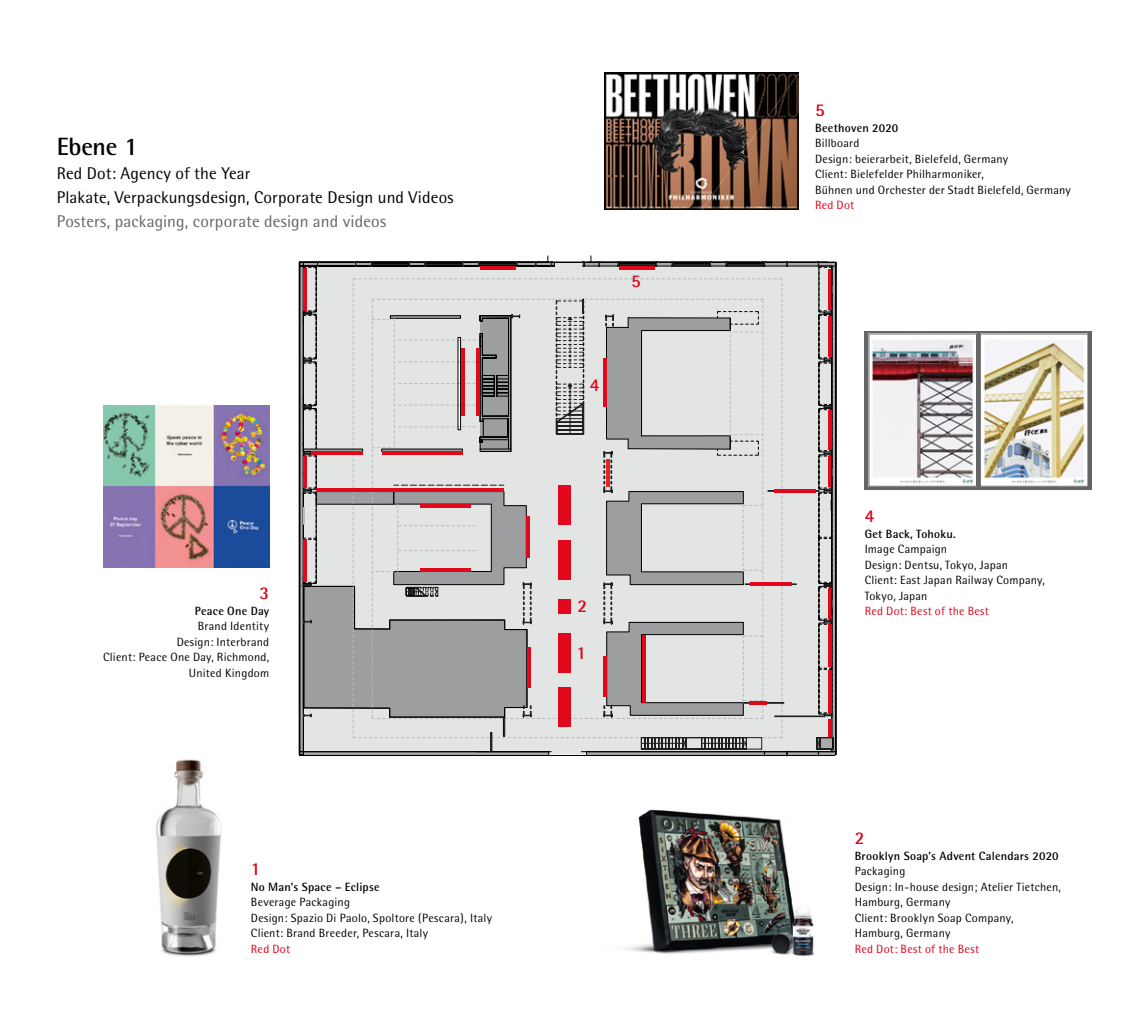
<style>
.page{position:relative;width:1134px;height:1021px;background:#fff}
.page>*{position:absolute;margin:0;border:0;box-sizing:border-box;transform-origin:0 0}
.t1{font:700 25px "Rotis Semi Sans";letter-spacing:-.01em;color:#000}
.t2{font:700 18px "Rotis Semi Sans";color:#e2001a}
.t3{font:17px "Rotis Semi Sans";letter-spacing:.01em;color:#000}
.t4{font:17px "Rotis Semi Sans";letter-spacing:.01em;color:#646567}
.t5{font:12px/15.6px "Rotis Semi Sans";letter-spacing:.02em;color:#000}
.t6{font:700 12px "Rotis Semi Sans";letter-spacing:.02em;color:#000}
.t7{font:12px "Rotis Semi Sans";letter-spacing:.03em;color:#e2001a}
</style>
<div class="page">
<img style="left:156px;top:759px;width:65px;height:197px">
<img style="left:104px;top:405px;width:165px;height:162px">
<img style="left:626px;top:730px;width:211px;height:226px">
<svg style="left:303px;top:256px;width:533px;height:505px;background:#cac5c5"></svg>
<hr style="left:303px;top:456px;width:4px;height:32px;background:#e1081c">
<hr style="left:311px;top:451px;width:52px;height:4px;background:#e1081c">
<img style="left:605px;top:72px;width:193px;height:137px">
<svg style="left:865px;top:331px;width:227px;height:158px;background:#8e8f91"></svg>
<img style="left:870px;top:335px;width:105px;height:149px">
<img style="left:982px;top:335px;width:104px;height:149px">
<p class="t1" style="left:57px;top:131px;width:83px">Ebene 1</p>
<p class="t3" style="left:57px;top:163px;width:195px">Red Dot: Agency of the Year</p>
<p class="t3" style="left:57px;top:187px;width:398px">Plakate, Verpackungsdesign, Corporate Design und Videos</p>
<p class="t4" style="left:57px;top:211px;width:331px">Posters, packaging, corporate design and videos</p>
<p class="t2" style="left:260px;top:582px;width:11px">3</p>
<p class="t6" style="left:195px;top:603px;width:76px">Peace One Day</p>
<p class="t5" style="left:198px;top:618px;width:73px">Brand Identity</p>
<p class="t5" style="left:177px;top:634px;width:94px">Design: Interbrand</p>
<p class="t5" style="left:103px;top:649px;width:168px">Client: Peace One Day, Richmond,</p>
<p class="t5" style="left:189px;top:665px;width:82px">United Kingdom</p>
<p class="t2" style="left:251px;top:858px;width:11px">1</p>
<p class="t6" style="left:251px;top:879px;width:130px">No Man’s Space – Eclipse</p>
<p class="t5" style="left:251px;top:894px;width:101px">Beverage Packaging</p>
<p class="t5" style="left:251px;top:909px;width:243px">Design: Spazio Di Paolo, Spoltore (Pescara), Italy</p>
<p class="t5" style="left:251px;top:925px;width:179px">Client: Brand Breeder, Pescara, Italy</p>
<p class="t7" style="left:251px;top:941px;width:41px">Red Dot</p>
<p class="t2" style="left:631px;top:270px;width:11px">5</p>
<p class="t2" style="left:590px;top:374px;width:11px">4</p>
<p class="t2" style="left:577px;top:594px;width:11px">2</p>
<p class="t2" style="left:577px;top:641px;width:11px">1</p>
<p class="t2" style="left:815px;top:99px;width:11px">5</p>
<p class="t6" style="left:815px;top:120px;width:85px">Beethoven 2020</p>
<p class="t5" style="left:815px;top:135px;width:46px">Billboard</p>
<p class="t5" style="left:815px;top:151px;width:195px">Design: beierarbeit, Bielefeld, Germany</p>
<p class="t5" style="left:815px;top:166px;width:170px">Client: Bielefelder Philharmoniker,</p>
<p class="t5" style="left:815px;top:182px;width:257px">Bühnen und Orchester der Stadt Bielefeld, Germany</p>
<p class="t7" style="left:815px;top:198px;width:41px">Red Dot</p>
<p class="t2" style="left:865px;top:505px;width:11px">4</p>
<p class="t6" style="left:865px;top:526px;width:93px">Get Back, Tohoku.</p>
<p class="t5" style="left:865px;top:541px;width:84px">Image Campaign</p>
<p class="t5" style="left:865px;top:556px;width:145px">Design: Dentsu, Tokyo, Japan</p>
<p class="t5" style="left:865px;top:572px;width:182px">Client: East Japan Railway Company,</p>
<p class="t5" style="left:865px;top:587px;width:64px">Tokyo, Japan</p>
<p class="t7" style="left:865px;top:604px;width:126px">Red Dot: Best of the Best</p>
<p class="t2" style="left:855px;top:827px;width:11px">2</p>
<p class="t6" style="left:855px;top:848px;width:205px">Brooklyn Soap’s Advent Calendars 2020</p>
<p class="t5" style="left:855px;top:863px;width:52px">Packaging</p>
<p class="t5" style="left:855px;top:878px;width:208px">Design: In-house design; Atelier Tietchen,<br>Hamburg, Germany</p>
<p class="t5" style="left:855px;top:909px;width:160px">Client: Brooklyn Soap Company,</p>
<p class="t5" style="left:855px;top:925px;width:97px">Hamburg, Germany</p>
<p class="t7" style="left:855px;top:941px;width:126px">Red Dot: Best of the Best</p>
</div>
